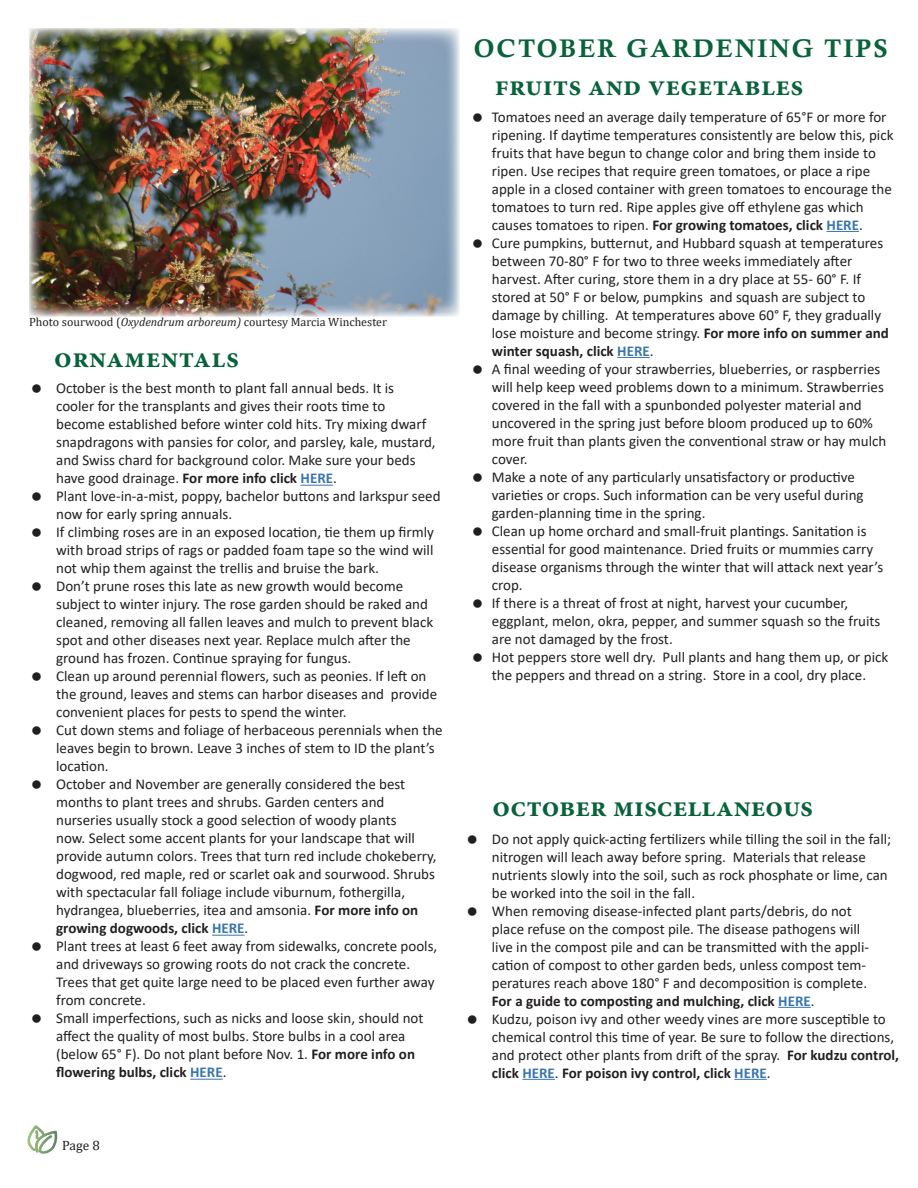
<style>
.page{position:relative;width:918px;height:1188px;background:#fff}
.page>*{position:absolute;margin:0;border:0;box-sizing:border-box;transform-origin:0 0}
.t1{font:700 28.5px "Minion Pro";letter-spacing:.005em;color:#08623a}
.t2{font:25.5px "Calis MT Bol";letter-spacing:.08em;color:#08623a}
.t3{font:15px/18px "Calibri";color:#231f20}
.t4{font:13.5px "Cambria";color:#231f20}
.t5{font:12px "Cambria";color:#231f20}
.s1{font-style:italic}
.s2{font-weight:700}
.s3{font-weight:700;color:#3975ae}
</style>
<div class="page">
<hr style="left:301px;top:485px;width:32px;height:1px;background:#3975ae">
<hr style="left:212px;top:935px;width:33px;height:1px;background:#3975ae">
<hr style="left:190px;top:1079px;width:33px;height:1px;background:#3975ae">
<hr style="left:827px;top:231px;width:32px;height:1px;background:#3975ae">
<hr style="left:617px;top:357px;width:33px;height:1px;background:#3975ae">
<hr style="left:778px;top:1007px;width:33px;height:1px;background:#3975ae">
<hr style="left:522px;top:1079px;width:33px;height:1px;background:#3975ae">
<hr style="left:734px;top:1079px;width:33px;height:1px;background:#3975ae">
<img style="left:29px;top:28px;width:431px;height:289px">
<svg style="left:27px;top:1125px;width:31px;height:29px"></svg>
<p class="t5" style="left:29px;top:315px;width:359px">Photo sourwood (<span class="s1">Oxydendrum arboreum)</span> courtesy Marcia Winchester</p>
<p class="t1" style="left:54px;top:338px;width:186px">ornamentals</p>
<p class="t3" style="left:56px;top:379px;width:381px">October is the best month to plant fall annual beds. It is cooler for the transplants and gives their roots time to become established before winter cold hits. Try mixing dwarf snapdragons with pansies for color, and parsley, kale, mustard, and Swiss chard for background color. Make sure your beds have good drainage. <span class="s2">For more info click</span> <span class="s3">HERE</span>.</p>
<p class="t3" style="left:56px;top:487px;width:386px">Plant love-in-a-mist, poppy, bachelor buttons and larkspur seed now for early spring annuals.</p>
<p class="t3" style="left:56px;top:523px;width:379px;text-align:justify">If climbing roses are in an exposed location, tie them up firmly with broad strips of rags or padded foam tape so the wind will not whip them against the trellis and bruise the bark.</p>
<p class="t3" style="left:56px;top:577px;width:379px">Don’t prune roses this late as new growth would become subject to winter injury. The rose garden should be raked and cleaned, removing all fallen leaves and mulch to prevent black spot and other diseases next year. Replace mulch after the ground has frozen. Continue spraying for fungus.</p>
<p class="t3" style="left:56px;top:667px;width:383px">Clean up around perennial flowers, such as peonies. If left on the ground, leaves and stems can harbor diseases and provide convenient places for pests to spend the winter.</p>
<p class="t3" style="left:56px;top:721px;width:388px">Cut down stems and foliage of herbaceous perennials when the leaves begin to brown. Leave 3 inches of stem to ID the plant’s location.</p>
<p class="t3" style="left:56px;top:775px;width:382px">October and November are generally considered the best months to plant trees and shrubs. Garden centers and nurseries usually stock a good selection of woody plants<br>now. Select some accent plants for your landscape that will provide autumn colors. Trees that turn red include chokeberry, dogwood, red maple, red or scarlet oak and sourwood. Shrubs with spectacular fall foliage include viburnum, fothergilla, hydrangea, blueberries, itea and amsonia. <span class="s2">For more info on growing dogwoods, click</span> <span class="s3">HERE</span>.</p>
<p class="t3" style="left:56px;top:937px;width:383px">Plant trees at least 6 feet away from sidewalks, concrete pools, and driveways so growing roots do not crack the concrete.<br>Trees that get quite large need to be placed even further away from concrete.</p>
<p class="t3" style="left:56px;top:1009px;width:369px">Small imperfections, such as nicks and loose skin, should not affect the quality of most bulbs. Store bulbs in a cool area (below 65° F). Do not plant before Nov. 1. <span class="s2">For more info on flowering bulbs, click</span> <span class="s3">HERE</span>.</p>
<p class="t4" style="left:62px;top:1137px;width:39px">Page 8</p>
<p class="t2" style="left:474px;top:34px;width:415px">OCTOBER GARDENING TIPS</p>
<p class="t1" style="left:495px;top:65px;width:310px">fruits and vegetables</p>
<p class="t3" style="left:492px;top:107px;width:403px">Tomatoes need an average daily temperature of 65°F or more for ripening. If daytime temperatures consistently are below this, pick fruits that have begun to change color and bring them inside to ripen. Use recipes that require green tomatoes, or place a ripe apple in a closed container with green tomatoes to encourage the tomatoes to turn red. Ripe apples give off ethylene gas which causes tomatoes to ripen. <span class="s2">For growing tomatoes, click</span> <span class="s3">HERE</span>.</p>
<p class="t3" style="left:492px;top:233px;width:399px">Cure pumpkins, butternut, and Hubbard squash at temperatures between 70-80° F for two to three weeks immediately after harvest. After curing, store them in a dry place at 55- 60° F. If stored at 50° F or below, pumpkins and squash are subject to damage by chilling. At temperatures above 60° F, they gradually lose moisture and become stringy. <span class="s2">For more info on summer and winter squash, click</span> <span class="s3">HERE</span>.</p>
<p class="t3" style="left:492px;top:359px;width:396px">A final weeding of your strawberries, blueberries, or raspberries will help keep weed problems down to a minimum. Strawberries covered in the fall with a spunbonded polyester material and uncovered in the spring just before bloom produced up to 60% more fruit than plants given the conventional straw or hay mulch cover.</p>
<p class="t3" style="left:492px;top:467px;width:373px">Make a note of any particularly unsatisfactory or productive varieties or crops. Such information can be very useful during garden-planning time in the spring.</p>
<p class="t3" style="left:492px;top:521px;width:393px">Clean up home orchard and small-fruit plantings. Sanitation is essential for good maintenance. Dried fruits or mummies carry disease organisms through the winter that will attack next year’s crop.</p>
<p class="t3" style="left:492px;top:593px;width:390px">If there is a threat of frost at night, harvest your cucumber, eggplant, melon, okra, pepper, and summer squash so the fruits are not damaged by the frost.</p>
<p class="t3" style="left:492px;top:647px;width:398px">Hot peppers store well dry. Pull plants and hang them up, or pick the peppers and thread on a string. Store in a cool, dry place.</p>
<p class="t1" style="left:492px;top:786px;width:322px">october miscellaneous</p>
<p class="t3" style="left:492px;top:829px;width:401px">Do not apply quick-acting fertilizers while tilling the soil in the fall; nitrogen will leach away before spring. Materials that release nutrients slowly into the soil, such as rock phosphate or lime, can be worked into the soil in the fall.</p>
<p class="t3" style="left:492px;top:901px;width:379px">When removing disease-infected plant parts/debris, do not place refuse on the compost pile. The disease pathogens will live in the compost pile and can be transmitted with the appli&shy;cation of compost to other garden beds, unless compost tem&shy;peratures reach above 180° F and decomposition is complete.<br><span class="s2">For a guide to composting and mulching, click</span> <span class="s3">HERE</span>.</p>
<p class="t3" style="left:492px;top:1009px;width:409px">Kudzu, poison ivy and other weedy vines are more susceptible to chemical control this time of year. Be sure to follow the directions, and protect other plants from drift of the spray. <span class="s2">For kudzu control, click</span> <span class="s3">HERE</span>. <span class="s2">For poison ivy control, click</span> <span class="s3">HERE</span>.</p>
</div>
